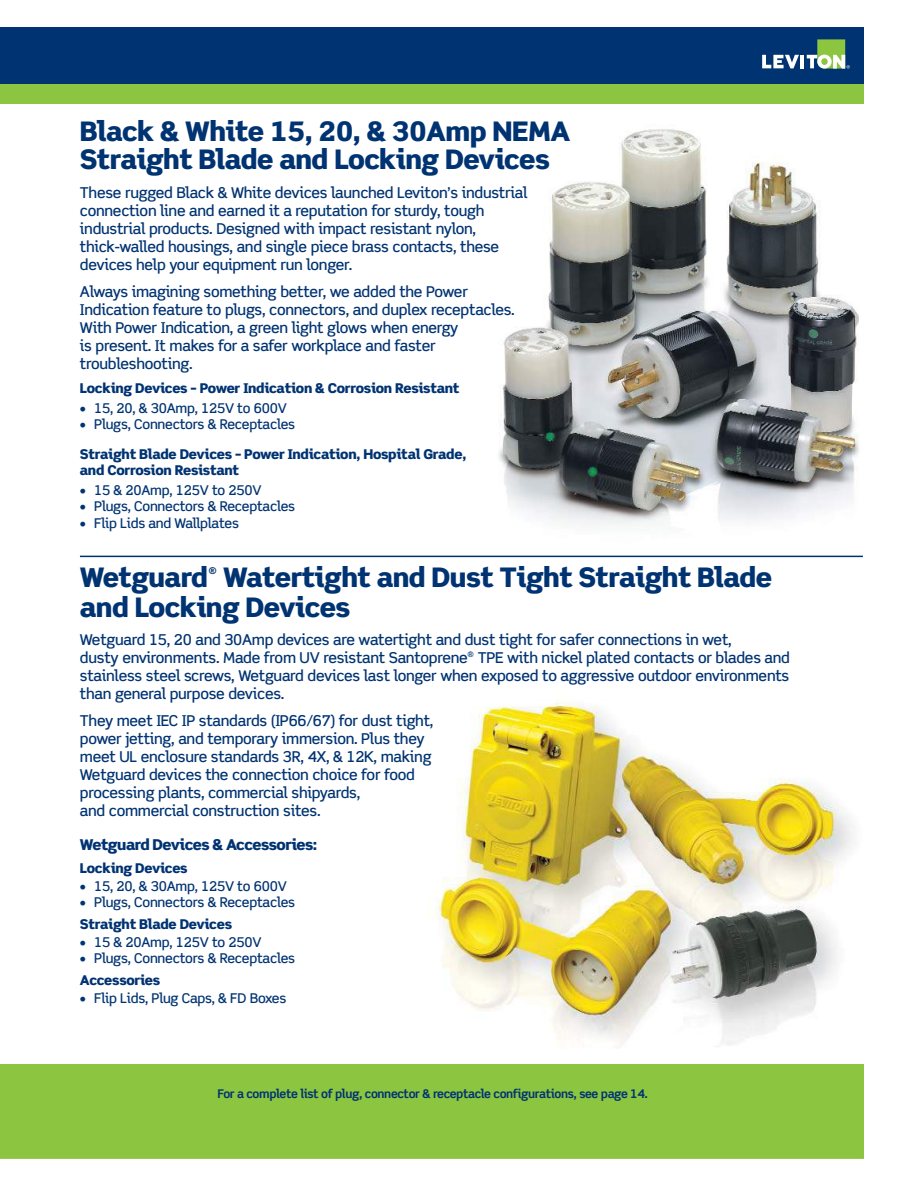
<style>
.page{position:relative;width:918px;height:1188px;background:#fff}
.page>*{position:absolute;margin:0;border:0;box-sizing:border-box;transform-origin:0 0}
.t1{font:900 27px/28.5px "Scene Alt";letter-spacing:-.02em;color:#003372}
.t2{font:500 15px/18px "Scene Alt";letter-spacing:-.02em;color:#003372}
.t3{font:900 15px "Scene Alt";letter-spacing:-.035em;color:#003372}
.t4{font:500 13.5px "Scene Alt";letter-spacing:-.02em;color:#003372}
.t5{font:900 13.5px/16.5px "Scene Alt";letter-spacing:-.02em;color:#003372}
.t6{font:700 12px "Scene Alt";letter-spacing:-.03em;color:#003372}
.t7{font:900 9.3px "Scene Alt";color:#003372}
</style>
<div class="page">
<div style="left:0;top:84px;width:864px;height:1075px;background:#8cc53f"></div>
<div style="left:0;top:105px;width:864px;height:959px;background:#fff"></div>
<div style="left:0;top:27px;width:864px;height:57px;background:#003372"></div>
<img style="left:456px;top:129px;width:407px;height:427px">
<svg style="left:762px;top:39px;width:88px;height:30px"></svg>
<img style="left:428px;top:702px;width:425px;height:346px">
<hr style="left:80px;top:556px;width:783px;height:1px;background:#003372">
<h1 class="t1" style="left:80px;top:118px;width:492px">Black &amp; White 15, 20, &amp; 30Amp NEMA<br>Straight Blade and Locking Devices</h1>
<p class="t2" style="left:80px;top:185px;width:449px">These rugged Black &amp; White devices launched Leviton’s industrial connection line and earned it a reputation for sturdy, tough industrial products. Designed with impact resistant nylon, thick-walled housings, and single piece brass contacts, these devices help your equipment run longer.</p>
<p class="t2" style="left:80px;top:283px;width:436px">Always imagining something better, we added the Power Indication feature to plugs, connectors, and duplex receptacles.<br>With Power Indication, a green light glows when energy<br>is present. It makes for a safer workplace and faster troubleshooting.</p>
<p class="t5" style="left:80px;top:380px;width:381px">Locking Devices – Power Indication &amp; Corrosion Resistant</p>
<p class="t4" style="left:80px;top:401px;width:208px">• 15, 20, &amp; 30Amp, 125V to 600V</p>
<p class="t4" style="left:80px;top:418px;width:217px">• Plugs, Connectors &amp; Receptacles</p>
<p class="t5" style="left:80px;top:446px;width:388px">Straight Blade Devices – Power Indication, Hospital Grade, and Corrosion Resistant</p>
<p class="t4" style="left:80px;top:483px;width:183px">• 15 &amp; 20Amp, 125V to 250V</p>
<p class="t4" style="left:80px;top:500px;width:217px">• Plugs, Connectors &amp; Receptacles</p>
<p class="t4" style="left:80px;top:516px;width:161px">• Flip Lids and Wallplates</p>
<h1 class="t1" style="left:80px;top:565px;width:130px">Wetguard</h1>
<p class="t7" style="left:208px;top:566px;width:10px">®</p>
<h1 class="t1" style="left:80px;top:564px;width:694px;line-height:29.5px;text-indent:143px">Watertight and Dust Tight Straight Blade and Locking Devices</h1>
<p class="t2" style="left:80px;top:632px;width:712px">Wetguard 15, 20 and 30Amp devices are watertight and dust tight for safer connections in wet,<br>dusty environments. Made from UV resistant Santoprene<sup>®</sup> TPE with nickel plated contacts or blades and stainless steel screws, Wetguard devices last longer when exposed to aggressive outdoor environments than general purpose devices.</p>
<p class="t2" style="left:80px;top:712px;width:355px">They meet IEC IP standards (IP66/67) for dust tight, power jetting, and temporary immersion. Plus they meet UL enclosure standards 3R, 4X, &amp; 12K, making Wetguard devices the connection choice for food processing plants, commercial shipyards,<br>and commercial construction sites.</p>
<p class="t3" style="left:80px;top:837px;width:239px">Wetguard Devices &amp; Accessories:</p>
<p class="t5" style="left:80px;top:860px;width:109px">Locking Devices</p>
<p class="t4" style="left:80px;top:879px;width:208px">• 15, 20, &amp; 30Amp, 125V to 600V</p>
<p class="t4" style="left:80px;top:895px;width:217px">• Plugs, Connectors &amp; Receptacles</p>
<p class="t5" style="left:80px;top:916px;width:154px">Straight Blade Devices</p>
<p class="t4" style="left:80px;top:936px;width:183px">• 15 &amp; 20Amp, 125V to 250V</p>
<p class="t4" style="left:80px;top:951px;width:217px">• Plugs, Connectors &amp; Receptacles</p>
<p class="t5" style="left:80px;top:973px;width:82px">Accessories</p>
<p class="t4" style="left:80px;top:992px;width:208px">• Flip Lids, Plug Caps, &amp; FD Boxes</p>
<p class="t6" style="left:218px;top:1088px;width:432px">For a complete list of plug, connector &amp; receptacle configurations, see page 14.</p>
</div>
